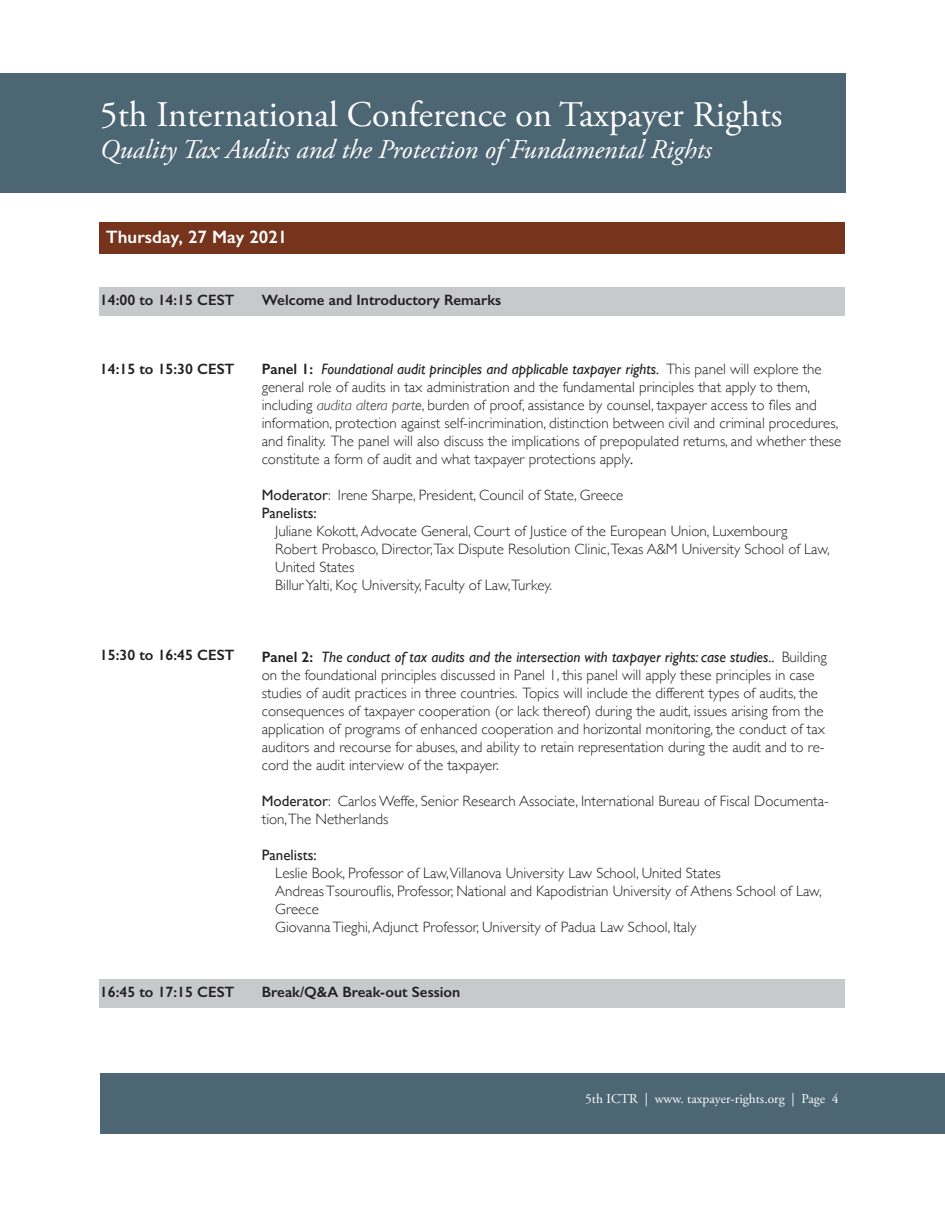
<style>
.page{position:relative;width:945px;height:1215px;background:#fff}
.page>*{position:absolute;margin:0;border:0;box-sizing:border-box;transform-origin:0 0}
.t1{font:36px "Adobe Garamond Pro";color:#fff}
.t2{font:italic 27px "Adobe Garamond Pro";color:#fff}
.t3{font:600 18px "Gill Sans";color:#fff}
.t4{font:300 15px/18px "Gill Sans";color:#231f20}
.t5{font:600 15px "Gill Sans";color:#231f20}
.t6{font:15px "Gill Sans";color:#231f20}
.t7{font:13.5px "Adobe Garamond Pro";color:#fff}
.s1{font-weight:600}
.s2{font-weight:400;font-style:italic}
.s3{font-style:italic}
.s4{font-weight:400}
</style>
<div class="page">
<div style="left:0;top:73px;width:845px;height:90px;background:#4d6674"></div>
<div style="left:0;top:112px;width:845px;height:81px;background:#4d6674"></div>
<div style="left:101px;top:1073px;width:844px;height:61px;background:#4d6674"></div>
<div style="left:99px;top:223px;width:746px;height:31px;background:#77341d"></div>
<div style="left:100px;top:288px;width:745px;height:28px;background:#c8c9cb"></div>
<div style="left:100px;top:979px;width:745px;height:29px;background:#c8c9cb"></div>
<h1 class="t1" style="left:100px;top:93px;width:684px">5th International Conference on Taxpayer Rights</h1>
<h2 class="t2" style="left:100px;top:134px;width:613px">Quality Tax Audits and the Protection of Fundamental Rights</h2>
<p class="t3" style="left:106px;top:226px;width:183px">Thursday, 27 May 2021</p>
<p class="t5" style="left:100px;top:291px;width:136px">14:00 to 14:15 CEST</p>
<p class="t5" style="left:262px;top:291px;width:241px">Welcome and Introductory Remarks</p>
<p class="t5" style="left:100px;top:360px;width:136px">14:15 to 15:30 CEST</p>
<p class="t4" style="left:262px;top:359px;width:581px"><span class="s1">Panel 1:</span> <span class="s2">Foundational audit principles and applicable taxpayer rights.</span> This panel will explore the general role of audits in tax administration and the fundamental principles that apply to them, including <span class="s3">audita altera parte</span>, burden of proof, assistance by counsel, taxpayer access to files and information, protection against self-incrimination, distinction between civil and criminal procedures, and finality. The panel will also discuss the implications of prepopulated returns, and whether these constitute a form of audit and what taxpayer protections apply<span class="s2">.</span></p>
<p class="t4" style="left:262px;top:485px;width:363px"><span class="s4">Moderator</span>: Irene Sharpe, President, Council of State, Greece<br><span class="s4">Panelists:</span></p>
<p class="t4" style="left:275px;top:521px;width:556px">Juliane Kokott, Advocate General, Court of Justice of the European Union, Luxembourg Robert Probasco, Director,Tax Dispute Resolution Clinic,Texas A&amp;M University School of Law, United States<br>Billur Yalti, Koç University, Faculty of Law,Turkey.</p>
<p class="t5" style="left:100px;top:646px;width:136px">15:30 to 16:45 CEST</p>
<p class="t4" style="left:262px;top:647px;width:567px"><span class="s1">Panel 2:</span> <span class="s2">The conduct of tax audits and the intersection with taxpayer rights: case studies..</span> Building on the foundational principles discussed in Panel 1, this panel will apply these principles in case studies of audit practices in three countries. Topics will include the different types of audits, the consequences of taxpayer cooperation (or lack thereof) during the audit, issues arising from the application of programs of enhanced cooperation and horizontal monitoring, the conduct of tax auditors and recourse for abuses, and ability to retain representation during the audit and to re&shy;cord the audit interview of the taxpayer.</p>
<p class="t4" style="left:262px;top:791px;width:569px"><span class="s4">Moderator</span>: Carlos Weffe, Senior Research Associate, International Bureau of Fiscal Documenta&shy;tion,The Netherlands</p>
<p class="t6" style="left:262px;top:846px;width:57px">Panelists:</p>
<p class="t4" style="left:275px;top:863px;width:548px">Leslie Book, Professor of Law,Villanova University Law School, United States<br>Andreas Tsourouflis, Professor, National and Kapodistrian University of Athens School of Law, Greece<br>Giovanna Tieghi, Adjunct Professor, University of Padua Law School, Italy</p>
<p class="t5" style="left:100px;top:983px;width:136px">16:45 to 17:15 CEST</p>
<p class="t5" style="left:262px;top:983px;width:200px">Break/Q&amp;A Break-out Session</p>
<p class="t7" style="left:585px;top:1091px;width:255px">5th ICTR | www. taxpayer-rights.org | Page 4</p>
</div>
